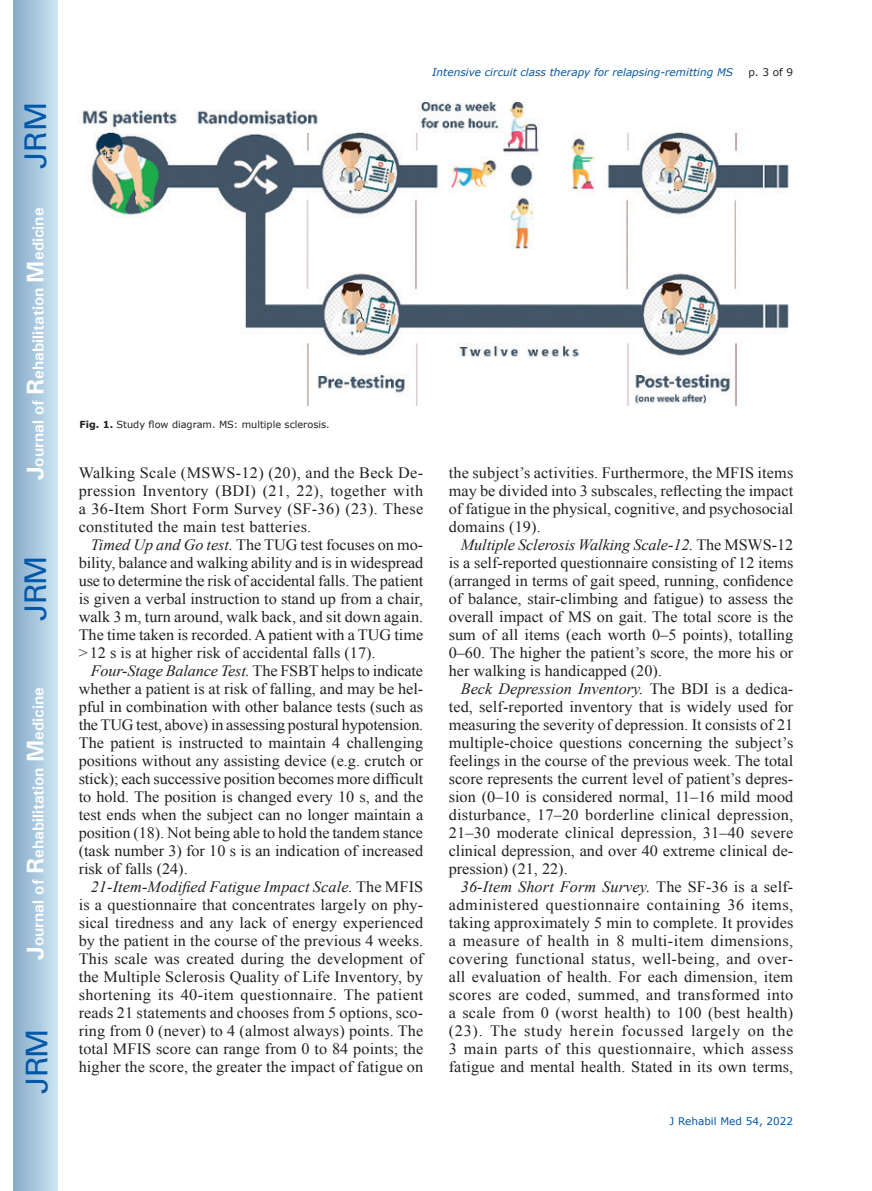
<style>
.page{position:relative;width:872px;height:1191px;background:#fff}
.page>*{position:absolute;margin:0;border:0;box-sizing:border-box;transform-origin:0 0}
.t1{font:30px "Univers";letter-spacing:-.03em;color:#0157a8}
.Txi{font:15.75px/18px "Times New Roman";color:#231f20;text-align:justify}
.Tx_below_b_head{font:15.75px/18px "Times New Roman";letter-spacing:.02em;color:#231f20;text-align:justify}
.t2{font:700 15.75px "Univers";color:#fff}
.t3{font:italic 10.5px "Verdana";color:#0157a8}
.t4{font:10.5px "Verdana";color:#0157a8}
.t5{font:10.5px "Verdana";color:#231f20}
.Fig_caption{font:9.75px "Verdana";color:#231f20}
.s1{font-size:24px}
.s2{font-weight:700}
.s3{font-style:italic}
</style>
<div class="page">
<div style="left:14px;top:0;width:43px;height:1191px;background:linear-gradient(to right,#88acca,#cbe5f2)"></div>
<img style="left:80px;top:102px;width:709px;height:303px">
<h1 class="t1" style="left:18px;top:169px;width:68px;rotate:-90deg">JRM</h1>
<p class="t2" style="left:28px;top:480px;width:274px;rotate:-90deg"><span class="s1">J</span>ournal of <span class="s1">R</span>ehabilitation <span class="s1">M</span>edicine</p>
<h1 class="t1" style="left:18px;top:620px;width:67px;rotate:-90deg">JRM</h1>
<p class="t2" style="left:28px;top:959px;width:274px;rotate:-90deg"><span class="s1">J</span>ournal of <span class="s1">R</span>ehabilitation <span class="s1">M</span>edicine</p>
<h1 class="t1" style="left:19px;top:1093px;width:67px;rotate:-90deg">JRM</h1>
<p class="t3" style="left:432px;top:65px;width:302px">Intensive circuit class therapy for relapsing-remitting MS</p>
<p class="t5" style="left:748px;top:65px;width:46px">p. 3 of 9</p>
<p class="Fig_caption" style="left:79px;top:418px;width:252px"><span class="s2">Fig. 1.</span> Study flow diagram. MS: multiple sclerosis.</p>
<p class="Tx_below_b_head" style="left:79px;top:464px;width:346px">Walking Scale (MSWS-12) (20), and the Beck De&shy;pression Inventory (BDI) (21, 22), together with a 36-Item Short Form Survey (SF-36) (23). These constituted the main test batteries.</p>
<p class="Txi" style="left:79px;top:536px;width:346px;text-indent:12px"><span class="s3">Timed Up and Go test.</span> The TUG test focuses on mo&shy;bility, balance and walking ability and is in widespread use to determine the risk of accidental falls. The patient is given a verbal instruction to stand up from a chair, walk 3 m, turn around, walk back, and sit down again.<br>The time taken is recorded. A patient with a TUG time &gt;12 s is at higher risk of accidental falls (17).</p>
<p class="Txi" style="left:79px;top:662px;width:346px;text-indent:12px"><span class="s3">Four-Stage Balance Test.</span> The FSBT helps to indicate whether a patient is at risk of falling, and may be hel&shy;pful in combination with other balance tests (such as the TUG test, above) in assessing postural hypotension.<br>The patient is instructed to maintain 4 challenging positions without any assisting device (e.g. crutch or stick); each successive position becomes more difficult to hold. The position is changed every 10 s, and the test ends when the subject can no longer maintain a position (18). Not being able to hold the tandem stance (task number 3) for 10 s is an indication of increased risk of falls (24).</p>
<p class="Txi" style="left:79px;top:878px;width:346px;text-indent:12px"><span class="s3">21-Item-Modified Fatigue Impact Scale.</span> The MFIS is a questionnaire that concentrates largely on phy&shy;sical tiredness and any lack of energy experienced by the patient in the course of the previous 4 weeks.<br>This scale was created during the development of the Multiple Sclerosis Quality of Life Inventory, by shortening its 40-item questionnaire. The patient reads 21 statements and chooses from 5 options, sco&shy;ring from 0 (never) to 4 (almost always) points. The total MFIS score can range from 0 to 84 points; the higher the score, the greater the impact of fatigue on</p>
<p class="Txi" style="left:449px;top:464px;width:346px">the subject’s activities. Furthermore, the MFIS items may be divided into 3 subscales, reflecting the impact of fatigue in the physical, cognitive, and psychosocial domains (19).</p>
<p class="Txi" style="left:449px;top:536px;width:346px;text-indent:12px"><span class="s3">Multiple Sclerosis Walking Scale-12.</span> The MSWS-12 is a self-reported questionnaire consisting of 12 items (arranged in terms of gait speed, running, confidence of balance, stair-climbing and fatigue) to assess the overall impact of MS on gait. The total score is the sum of all items (each worth 0–5 points), totalling 0–60. The higher the patient’s score, the more his or her walking is handicapped (20).</p>
<p class="Txi" style="left:449px;top:680px;width:346px;text-indent:12px"><span class="s3">Beck Depression Inventory.</span> The BDI is a dedica&shy;ted, self-reported inventory that is widely used for measuring the severity of depression. It consists of 21 multiple-choice questions concerning the subject’s feelings in the course of the previous week. The total score represents the current level of patient’s depres&shy;sion (0–10 is considered normal, 11–16 mild mood disturbance, 17–20 borderline clinical depression, 21–30 moderate clinical depression, 31–40 severe clinical depression, and over 40 extreme clinical de&shy;pression) (21, 22).</p>
<p class="Txi" style="left:449px;top:878px;width:346px;text-indent:12px"><span class="s3">36-Item Short Form Survey.</span> The SF-36 is a self&shy;administered questionnaire containing 36 items, taking approximately 5 min to complete. It provides a measure of health in 8 multi-item dimensions, covering functional status, well-being, and over&shy;all evaluation of health. For each dimension, item scores are coded, summed, and transformed into a scale from 0 (worst health) to 100 (best health) (23). The study herein focussed largely on the 3 main parts of this questionnaire, which assess fatigue and -mental health. Stated in its own terms,</p>
<p class="t4" style="left:669px;top:1114px;width:125px">J Rehabil Med 54, 2022</p>
</div>
